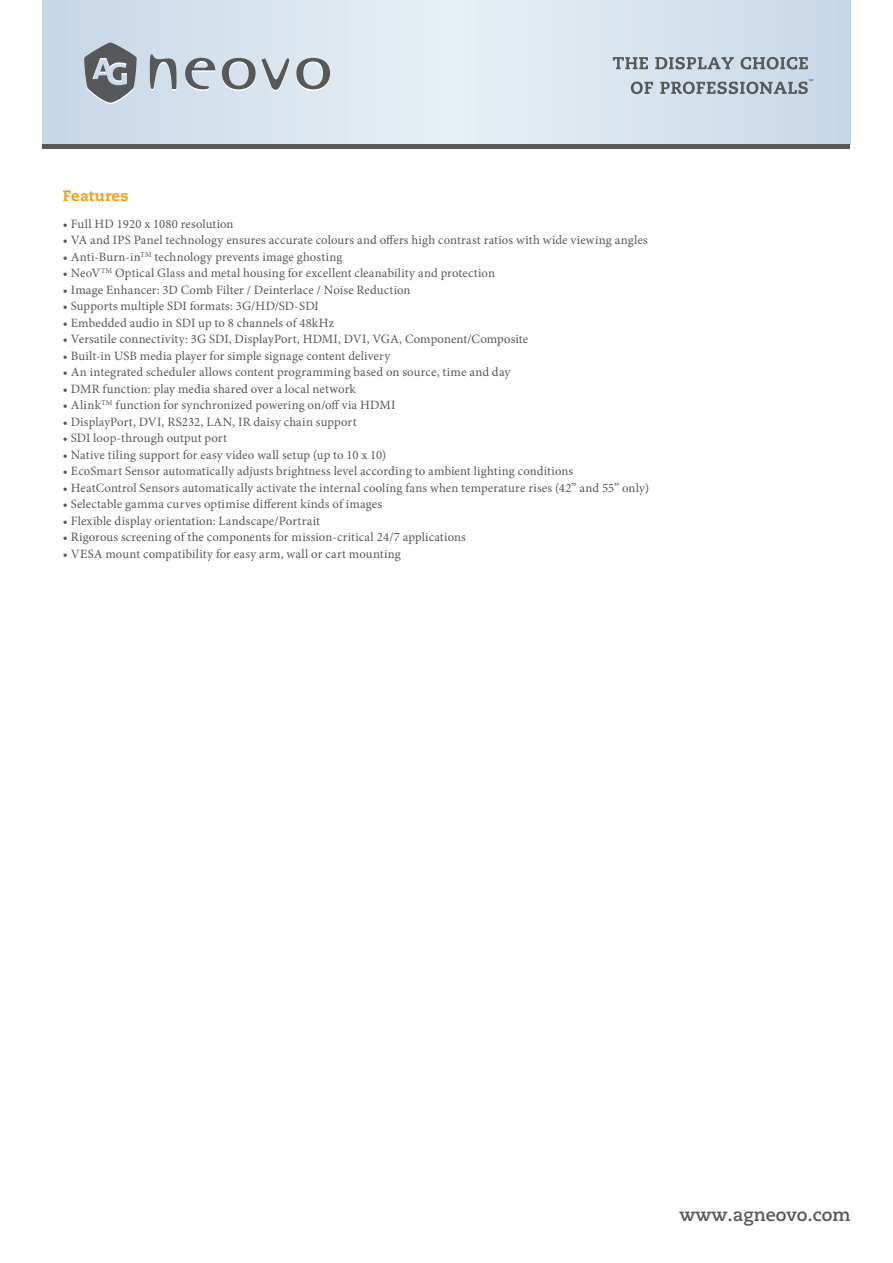
<style>
.page{position:relative;width:893px;height:1263px;background:#fff}
.page>*{position:absolute;margin:0;border:0;box-sizing:border-box;transform-origin:0 0}
.t1{font:700 18px "Caecilia";color:#57585a}
.t2{font:800 15px "Caecilia";letter-spacing:.015em;color:#f89c1c}
.t3{font:12.75px "Minion Pro";letter-spacing:.01em;color:#57585a}
</style>
<div class="page">
<svg style="left:43px;top:0;width:807px;height:145px;background:#d7e2ed"></svg>
<hr style="left:43px;top:145px;width:807px;height:4px;background:#57585a">
<svg style="left:83px;top:43px;width:247px;height:61px;background:#b5bec6"></svg>
<svg style="left:613px;top:57px;width:35px;height:12px"></svg>
<svg style="left:655px;top:57px;width:79px;height:12px"></svg>
<svg style="left:740px;top:57px;width:68px;height:12px"></svg>
<svg style="left:631px;top:82px;width:22px;height:12px"></svg>
<svg style="left:660px;top:79px;width:153px;height:15px;background:#a2abb4"></svg>
<p class="t2" style="left:63px;top:186px;width:67px">Features</p>
<p class="t3" style="left:63px;top:215px;width:172px">• Full HD 1920 x 1080 resolution</p>
<p class="t3" style="left:63px;top:232px;width:586px">• VA and IPS Panel technology ensures accurate colours and offers high contrast ratios with wide viewing angles</p>
<p class="t3" style="left:63px;top:248px;width:281px">• Anti-Burn-in<sup>TM</sup> technology prevents image ghosting</p>
<p class="t3" style="left:63px;top:265px;width:434px">• NeoV<sup>TM</sup> Optical Glass and metal housing for excellent cleanability and protection</p>
<p class="t3" style="left:63px;top:281px;width:349px">• Image Enhancer: 3D Comb Filter / Deinterlace / Noise Reduction</p>
<p class="t3" style="left:63px;top:298px;width:257px">• Supports multiple SDI formats: 3G/HD/SD-SDI</p>
<p class="t3" style="left:63px;top:314px;width:273px">• Embedded audio in SDI up to 8 channels of 48kHz</p>
<p class="t3" style="left:63px;top:331px;width:467px">• Versatile connectivity: 3G SDI, DisplayPort, HDMI, DVI, VGA, Component/Composite</p>
<p class="t3" style="left:63px;top:347px;width:329px">• Built-in USB media player for simple signage content delivery</p>
<p class="t3" style="left:63px;top:364px;width:449px">• An integrated scheduler allows content programming based on source, time and day</p>
<p class="t3" style="left:63px;top:380px;width:294px">• DMR function: play media shared over a local network</p>
<p class="t3" style="left:63px;top:397px;width:334px">• Alink<sup>TM</sup> function for synchronized powering on/off via HDMI</p>
<p class="t3" style="left:63px;top:413px;width:295px">• DisplayPort, DVI, RS232, LAN, IR daisy chain support</p>
<p class="t3" style="left:63px;top:430px;width:165px">• SDI loop-through output port</p>
<p class="t3" style="left:63px;top:446px;width:325px">• Native tiling support for easy video wall setup (up to 10 x 10)</p>
<p class="t3" style="left:63px;top:463px;width:512px">• EcoSmart Sensor automatically adjusts brightness level according to ambient lighting conditions</p>
<p class="t3" style="left:63px;top:479px;width:588px">• HeatControl Sensors automatically activate the internal cooling fans when temperature rises (42” and 55” only)</p>
<p class="t3" style="left:63px;top:496px;width:321px">• Selectable gamma curves optimise different kinds of images</p>
<p class="t3" style="left:63px;top:512px;width:259px">• Flexible display orientation: Landscape/Portrait</p>
<p class="t3" style="left:63px;top:529px;width:404px">• Rigorous screening of the components for mission-critical 24/7 applications</p>
<p class="t3" style="left:63px;top:545px;width:339px">• VESA mount compatibility for easy arm, wall or cart mounting</p>
<h1 class="t1" style="left:679px;top:1204px;width:173px">www.agneovo.com</h1>
</div>
